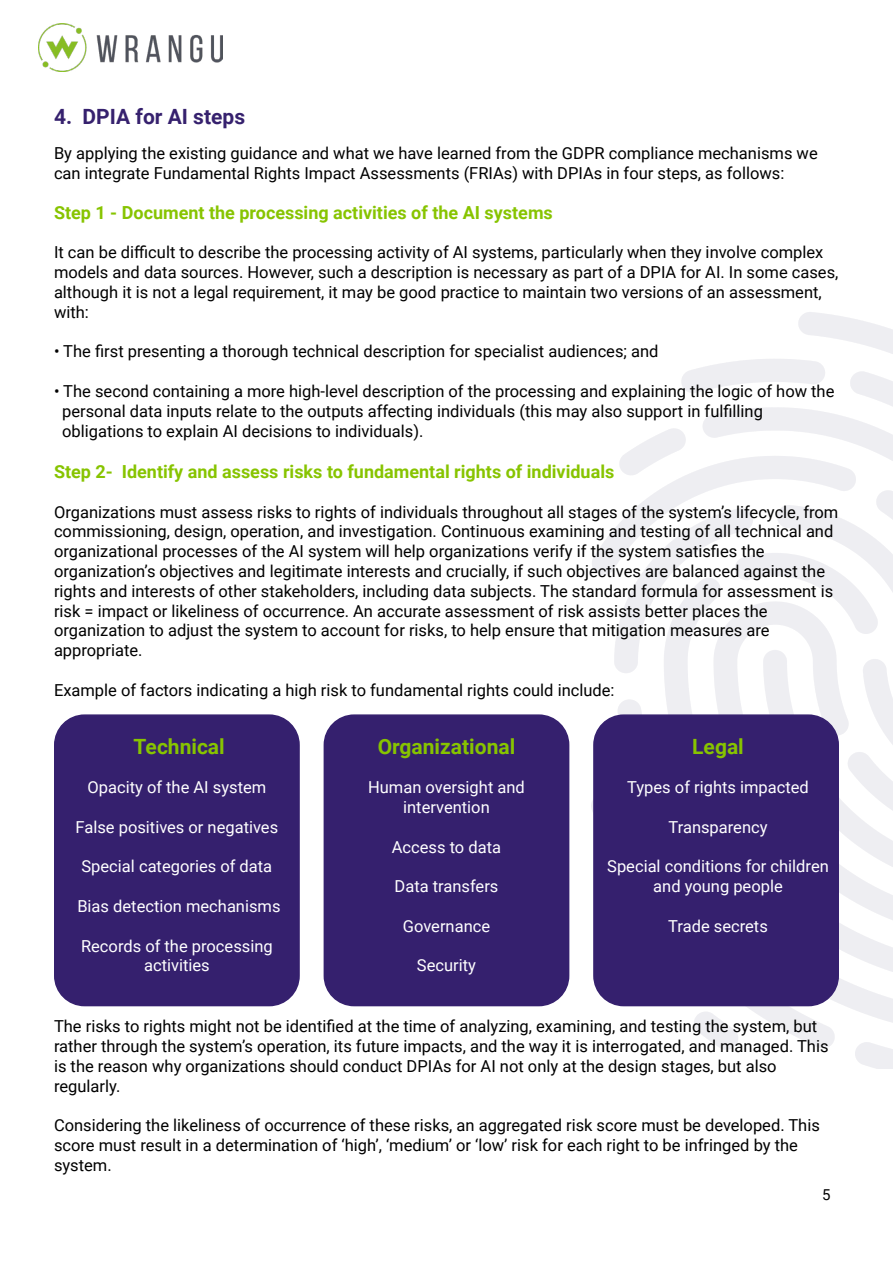
<style>
.page{position:relative;width:893px;height:1263px;background:#fff}
.page>*{position:absolute;margin:0;border:0;box-sizing:border-box;transform-origin:0 0}
.t1{font:700 21px "Roboto";color:#87c400}
.t2{font:700 21px "Roboto";color:#36216e}
.t3{font:700 18px "Roboto";color:#87c400}
.t4{font:16.5px/19.8px "Roboto";color:#000}
.t5{font:16.5px/19.8px "Roboto";color:#fff;text-align:center}
.t6{font:15px "Roboto";color:#000}
</style>
<div class="page">
<img style="left:591px;top:312px;width:302px;height:756px">
<div style="left:55px;top:715px;width:244px;height:290px;background:#35206e;border-radius:30px"></div>
<div style="left:54px;top:714px;width:246px;height:292px;border:2px solid #35206e;border-radius:30px"></div>
<div style="left:324px;top:715px;width:245px;height:290px;background:#35206e;border-radius:30px"></div>
<div style="left:324px;top:714px;width:245px;height:292px;border:2px solid #35206e;border-radius:30px"></div>
<div style="left:594px;top:715px;width:244px;height:290px;background:#35206e;border-radius:30px"></div>
<div style="left:593px;top:714px;width:246px;height:292px;border:2px solid #35206e;border-radius:30px"></div>
<img style="left:38px;top:24px;width:184px;height:48px">
<p class="t2" style="left:54px;top:102px;width:193px">4. DPIA for AI steps</p>
<p class="t4" style="left:54px;top:143px;width:765px">By applying the existing guidance and what we have learned from the GDPR compliance mechanisms we can integrate Fundamental Rights Impact Assessments (FRIAs) with DPIAs in four steps, as follows:</p>
<p class="t3" style="left:54px;top:200px;width:500px">Step 1 - Document the processing activities of the AI systems</p>
<p class="t4" style="left:54px;top:242px;width:786px">It can be difficult to describe the processing activity of AI systems, particularly when they involve complex models and data sources. However, such a description is necessary as part of a DPIA for AI. In some cases, although it is not a legal requirement, it may be good practice to maintain two versions of an assessment, with:</p>
<p class="t4" style="left:54px;top:341px;width:606px">• The first presenting a thorough technical description for specialist audiences; and</p>
<p class="t4" style="left:54px;top:380px;width:782px">• The second containing a more high-level description of the processing and explaining the logic of how the</p>
<p class="t4" style="left:62px;top:400px;width:702px">personal data inputs relate to the outputs affecting individuals (this may also support in fulfilling</p>
<p class="t4" style="left:62px;top:420px;width:363px">obligations to explain AI decisions to individuals).</p>
<p class="t3" style="left:54px;top:459px;width:562px">Step 2- Identify and assess risks to fundamental rights of individuals</p>
<p class="t4" style="left:54px;top:501px;width:786px">Organizations must assess risks to rights of individuals throughout all stages of the system’s lifecycle, from commissioning, design, operation, and investigation. Continuous examining and testing of all technical and organizational processes of the AI system will help organizations verify if the system satisfies the</p>
<p class="t4" style="left:54px;top:560px;width:781px">organization’s objectives and legitimate interests and crucially, if such objectives are balanced against the rights and interests of other stakeholders, including data subjects. The standard formula for assessment is risk = impact or likeliness of occurrence. An accurate assessment of risk assists better places the</p>
<p class="t4" style="left:54px;top:620px;width:717px">organization to adjust the system to account for risks, to help ensure that mitigation measures are</p>
<p class="t4" style="left:54px;top:640px;width:90px">appropriate.</p>
<p class="t4" style="left:54px;top:679px;width:562px">Example of factors indicating a high risk to fundamental rights could include:</p>
<p class="t1" style="left:134px;top:731px;width:93px">Technical</p>
<p class="t5" style="left:87px;top:777px;width:180px">Opacity of the AI system</p>
<p class="t5" style="left:76px;top:816px;width:204px">False positives or negatives</p>
<p class="t5" style="left:82px;top:856px;width:192px">Special categories of data</p>
<p class="t5" style="left:77px;top:895px;width:205px">Bias detection mechanisms</p>
<p class="t5" style="left:81px;top:935px;width:193px">Records of the processing activities</p>
<p class="t1" style="left:378px;top:731px;width:139px">Organizational</p>
<p class="t5" style="left:368px;top:777px;width:158px">Human oversight and</p>
<p class="t5" style="left:403px;top:796px;width:88px">intervention</p>
<p class="t5" style="left:392px;top:836px;width:111px">Access to data</p>
<p class="t5" style="left:395px;top:876px;width:105px">Data transfers</p>
<p class="t5" style="left:403px;top:915px;width:89px">Governance</p>
<p class="t5" style="left:417px;top:955px;width:61px">Security</p>
<p class="t1" style="left:692px;top:731px;width:53px">Legal</p>
<p class="t5" style="left:627px;top:777px;width:183px">Types of rights impacted</p>
<p class="t5" style="left:668px;top:816px;width:101px">Transparency</p>
<p class="t5" style="left:607px;top:856px;width:223px">Special conditions for children and young people</p>
<p class="t5" style="left:668px;top:915px;width:101px">Trade secrets</p>
<p class="t4" style="left:54px;top:1016px;width:776px">The risks to rights might not be identified at the time of analyzing, examining, and testing the system, but rather through the system’s operation, its future impacts, and the way it is interrogated, and managed. This is the reason why organizations should conduct DPIAs for AI not only at the design stages, but also</p>
<p class="t4" style="left:54px;top:1075px;width:68px">regularly.</p>
<p class="t4" style="left:54px;top:1115px;width:767px">Considering the likeliness of occurrence of these risks, an aggregated risk score must be developed. This score must result in a determination of ‘high’, ‘medium’ or ‘low’ risk for each right to be infringed by the system.</p>
<p class="t6" style="left:822px;top:1184px;width:10px">5</p>
</div>
